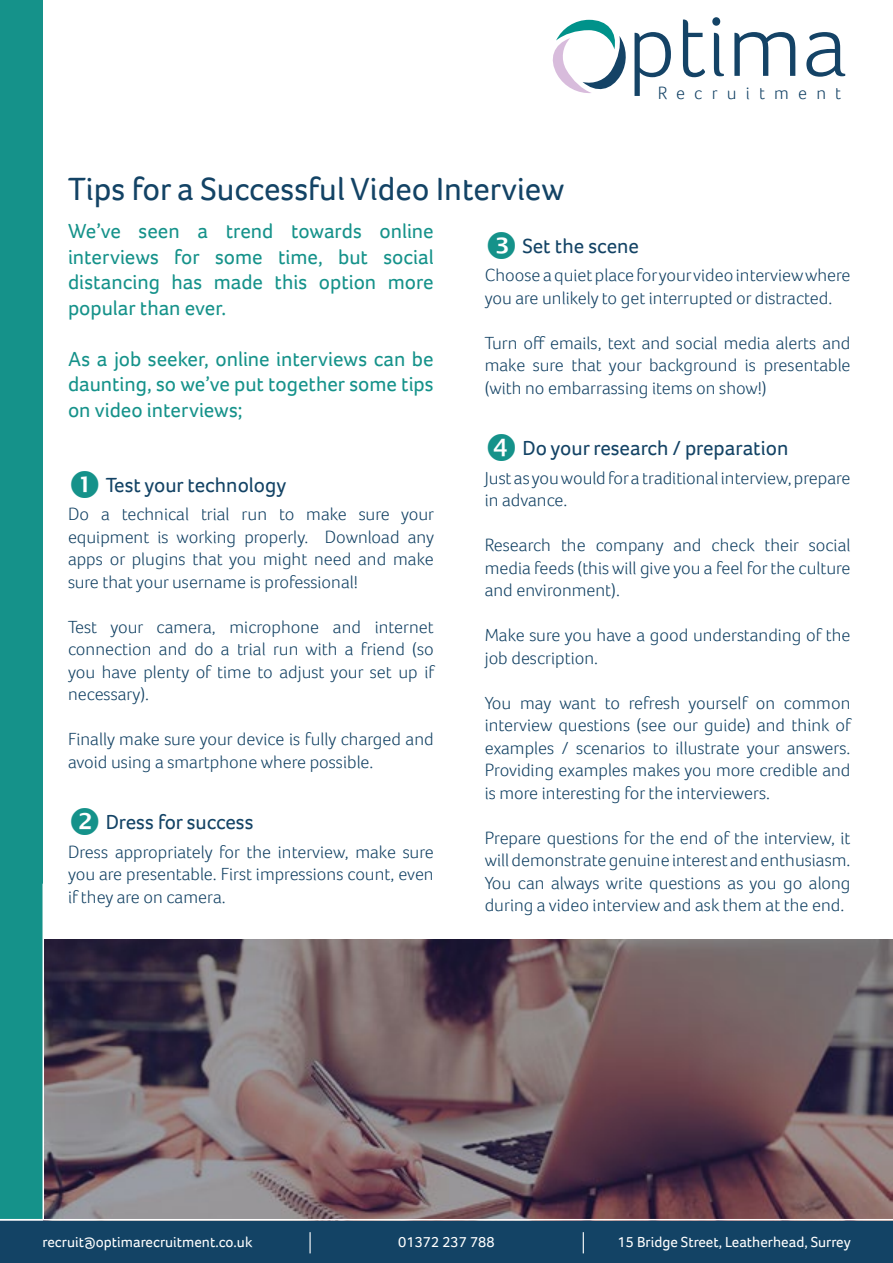
<style>
.page{position:relative;width:893px;height:1263px;background:#fff}
.page>*{position:absolute;margin:0;border:0;box-sizing:border-box;transform-origin:0 0}
.t1{font:300 92.1px "Foco";color:#144366}
.t2{font:33px "Foco";color:#134365}
.t3{font:21px/25.5px "Foco";letter-spacing:-.005em;color:#15928a;text-align:justify}
.t4{font:21px "Foco";color:#134365}
.t5{font:300 18px/22.5px "Foco";color:#134264;text-align:justify}
.t6{font:300 18px "Foco";letter-spacing:.51em;color:#144366}
.t7{font:15px "Foco";color:#fff}
</style>
<div class="page">
<div style="left:0;top:0;width:43px;height:1261px;background:#15928a"></div>
<div style="left:0;top:1220px;width:893px;height:43px;background:#134365"></div>
<hr style="left:309px;top:1232px;width:2px;height:21px;background:#fff">
<svg style="left:583px;top:1232px;width:1px;height:21px"></svg>
<svg style="left:553px;top:20px;width:73px;height:73px"></svg>
<img style="left:44px;top:940px;width:849px;height:279px">
<hr style="left:0;top:1219px;width:893px;height:1px;background:#fff">
<p class="t2" style="left:68px;top:167px;width:498px">Tips for a Successful Video Interview</p>
<h1 class="t1" style="left:627px;top:-16px;width:222px">ptima</h1>
<p class="t6" style="left:658px;top:81px;width:185px">Recruitment</p>
<p class="t3" style="left:68px;top:218px;width:367px">We’ve seen a trend towards online interviews for some time, but social distancing has made this option more popular than ever.</p>
<p class="t3" style="left:68px;top:346px;width:367px">As a job seeker, online interviews can be daunting, so we’ve put together some tips on video interviews;</p>
<p class="t4" style="left:106px;top:471px;width:182px">Test your technology</p>
<p class="t5" style="left:68px;top:503px;width:368px">Do a technical trial run to make sure your equipment is working properly. Download any apps or plugins that you might need and make sure that your username is professional!</p>
<p class="t5" style="left:68px;top:615px;width:368px">Test your camera, microphone and internet connection and do a trial run with a friend (so you have plenty of time to adjust your set up if necessary).</p>
<p class="t5" style="left:68px;top:728px;width:367px">Finally make sure your device is fully charged and avoid using a smartphone where possible.</p>
<p class="t4" style="left:106px;top:808px;width:149px">Dress for success</p>
<p class="t5" style="left:68px;top:840px;width:367px">Dress appropriately for the interview, make sure you are presentable. First impressions count, even if they are on camera.</p>
<p class="t4" style="left:522px;top:232px;width:118px">Set the scene</p>
<p class="t5" style="left:485px;top:263px;width:367px">Choose a quiet place for your video interview where you are unlikely to get interrupted or distracted.</p>
<p class="t5" style="left:485px;top:331px;width:367px">Turn off emails, text and social media alerts and make sure that your background is presentable (with no embarrassing items on show!)</p>
<p class="t4" style="left:522px;top:434px;width:268px">Do your research / preparation</p>
<p class="t5" style="left:485px;top:466px;width:367px">Just as you would for a traditional interview, prepare in advance.</p>
<p class="t5" style="left:485px;top:533px;width:367px">Research the company and check their social media feeds (this will give you a feel for the culture and environment).</p>
<p class="t5" style="left:485px;top:623px;width:367px">Make sure you have a good understanding of the job description.</p>
<p class="t5" style="left:485px;top:691px;width:368px">You may want to refresh yourself on common interview questions (see our guide) and think of examples / scenarios to illustrate your answers.<br>Providing examples makes you more credible and is more interesting for the interviewers.</p>
<p class="t5" style="left:485px;top:826px;width:367px">Prepare questions for the end of the interview, it will demonstrate genuine interest and enthusiasm.<br>You can always write questions as you go along during a video interview and ask them at the end.</p>
<p class="t7" style="left:43px;top:1232px;width:211px">recruit@optimarecruitment.co.uk</p>
<p class="t7" style="left:398px;top:1232px;width:98px">01372 237 788</p>
<p class="t7" style="left:618px;top:1232px;width:235px">15 Bridge Street, Leatherhead, Surrey</p>
</div>
